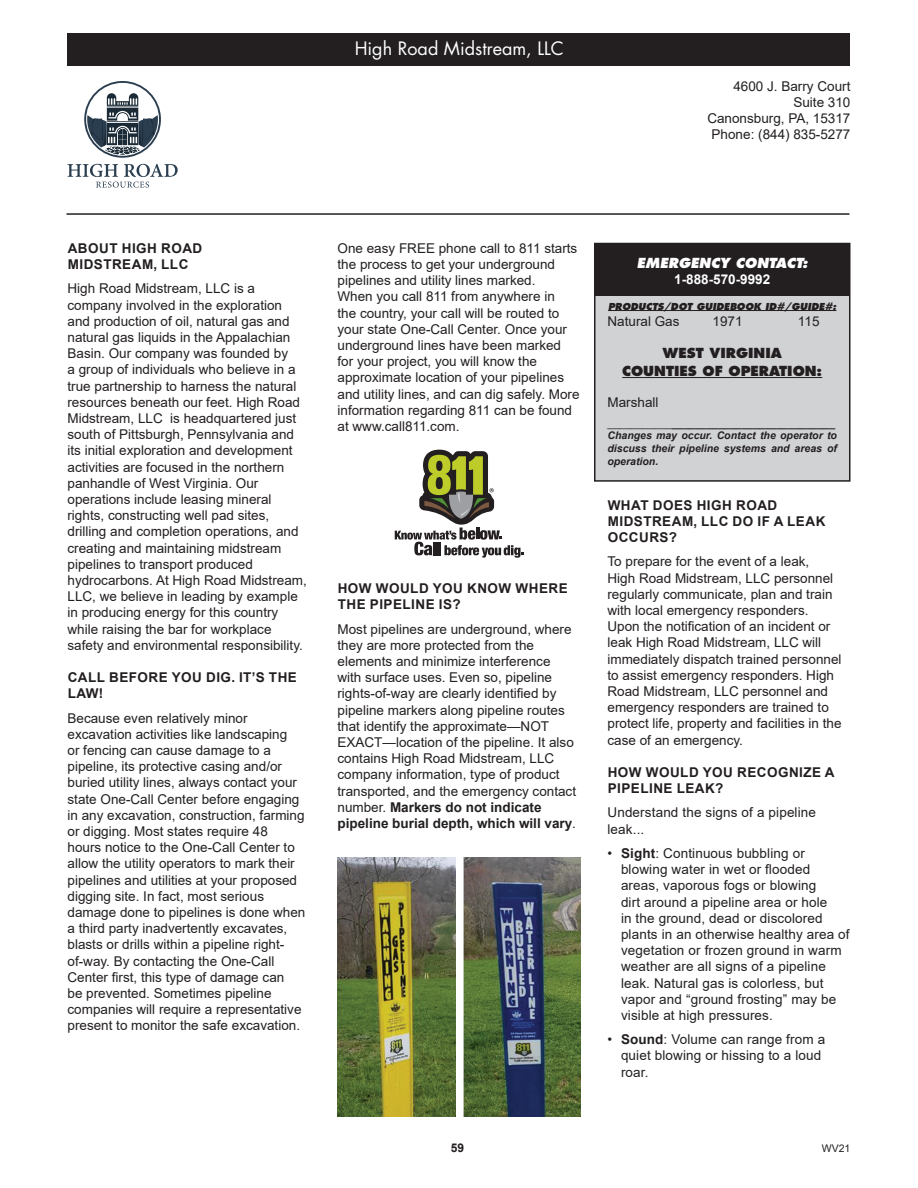
<style>
.page{position:relative;width:918px;height:1188px;background:#fff}
.page>*{position:absolute;margin:0;border:0;box-sizing:border-box;transform-origin:0 0}
.t1{font:18px "Futura";color:#fff}
.t2{font:13.5px/16.2px "Arial";color:#231f20}
.t3{font:700 13.5px/16.2px "Arial";letter-spacing:.035em;color:#231f20}
.t4{font:800 13.5px "Futura";color:#231f20}
.t5{font:italic 800 13.5px "Futura";color:#fff}
.t6{font:700 13.5px "Arial";color:#fff}
.t7{font:700 12px "Arial";color:#231f20}
.t8{font:italic 700 10.5px/12.6px "Arial";color:#231f20;text-align:justify}
.t9{font:10.5px "Arial";color:#231f20}
.t10{font:italic 800 9.3px "Futura";color:#231f20}
.s1{font-weight:700}
.s2{font-weight:400;font-style:normal}
</style>
<div class="page">
<hr style="left:67px;top:213px;width:783px;height:2px;background:#231f20">
<div style="left:68px;top:34px;width:782px;height:32px;background:#231f20"></div>
<div style="left:595px;top:244px;width:255px;height:237px;background:#d1d2d4"></div>
<div style="left:594px;top:243px;width:256px;height:239px;border:2px solid #231f20"></div>
<div style="left:594px;top:243px;width:256px;height:52px;background:#231f20"></div>
<hr style="left:608px;top:310px;width:228px;height:1px;background:#231f20">
<hr style="left:622px;top:377px;width:200px;height:1px;background:#231f20">
<svg style="left:68px;top:164px;width:110px;height:24px"></svg>
<svg style="left:84px;top:81px;width:77px;height:77px"></svg>
<svg style="left:395px;top:450px;width:128px;height:108px"></svg>
<img style="left:338px;top:858px;width:242px;height:259px">
<p class="t1" style="left:355px;top:37px;width:211px">High Road Midstream, LLC</p>
<p class="t2" style="left:733px;top:78px;width:119px">4600 J. Barry Court</p>
<p class="t2" style="left:793px;top:94px;width:59px">Suite 310</p>
<p class="t2" style="left:707px;top:110px;width:145px">Canonsburg, PA, 15317</p>
<p class="t2" style="left:712px;top:127px;width:140px">Phone: (844) 835-5277</p>
<p class="t3" style="left:68px;top:240px;width:136px">ABOUT HIGH ROAD<br>MIDSTREAM, LLC</p>
<p class="t2" style="left:68px;top:280px;width:241px">High Road Midstream, LLC is a company involved in the exploration and production of oil, natural gas and natural gas liquids in the Appalachian Basin. Our company was founded by<br>a group of individuals who believe in a true partnership to harness the natural resources beneath our feet. High Road Midstream, LLC is headquartered just south of Pittsburgh, Pennsylvania and its initial exploration and development activities are focused in the northern panhandle of West Virginia. Our operations include leasing mineral rights, constructing well pad sites, drilling and completion operations, and creating and maintaining midstream pipelines to transport produced hydrocarbons. At High Road Midstream, LLC, we believe in leading by example in producing energy for this country while raising the bar for workplace safety and environmental responsibility.</p>
<p class="t3" style="left:68px;top:669px;width:231px">CALL BEFORE YOU DIG. IT’S THE<br>LAW!</p>
<p class="t2" style="left:68px;top:710px;width:239px">Because even relatively minor excavation activities like landscaping<br>or fencing can cause damage to a pipeline, its protective casing and/or buried utility lines, always contact your state One-Call Center before engaging in any excavation, construction, farming or digging. Most states require 48<br>hours notice to the One-Call Center to allow the utility operators to mark their pipelines and utilities at your proposed digging site. In fact, most serious damage done to pipelines is done when a third party inadvertently excavates, blasts or drills within a pipeline right&shy;of-way. By contacting the One-Call Center first, this type of damage can<br>be prevented. Sometimes pipeline companies will require a representative present to monitor the safe excavation.</p>
<p class="t2" style="left:338px;top:240px;width:244px">One easy FREE phone call to 811 starts the process to get your underground pipelines and utility lines marked.<br>When you call 811 from anywhere in<br>the country, your call will be routed to your state One-Call Center. Once your underground lines have been marked for your project, you will know the approximate location of your pipelines and utility lines, and can dig safely. More information regarding 811 can be found at www.call811.com.</p>
<p class="t3" style="left:338px;top:580px;width:231px">HOW WOULD YOU KNOW WHERE<br>THE PIPELINE IS?</p>
<p class="t2" style="left:338px;top:621px;width:240px">Most pipelines are underground, where they are more protected from the elements and minimize interference with surface uses. Even so, pipeline rights-of-way are clearly identified by pipeline markers along pipeline routes that identify the approximate—NOT EXACT—location of the pipeline. It also contains High Road Midstream, LLC company information, type of product transported, and the emergency contact number. <span class="s1">Markers do not indicate pipeline burial depth, which will vary</span>.</p>
<p class="t5" style="left:637px;top:254px;width:172px">EMERGENCY CONTACT:</p>
<p class="t6" style="left:674px;top:270px;width:98px">1-888-570-9992</p>
<p class="t10" style="left:608px;top:300px;width:230px">PRODUCTS/DOT GUIDEBOOK ID#/GUIDE#:</p>
<p class="t2" style="left:608px;top:313px;width:74px">Natural Gas</p>
<p class="t2" style="left:713px;top:313px;width:32px">1971</p>
<p class="t2" style="left:798px;top:313px;width:23px">115</p>
<p class="t4" style="left:663px;top:345px;width:121px">WEST VIRGINIA</p>
<p class="t4" style="left:622px;top:363px;width:202px">COUNTIES OF OPERATION:</p>
<p class="t2" style="left:608px;top:394px;width:53px">Marshall</p>
<p class="t8" style="left:608px;top:417px;width:229px"><span class="s2">___________</span>____________________________</p>
<p class="t8" style="left:608px;top:430px;width:231px">Changes may occur. Contact the operator to discuss their pipeline systems and areas of operation.</p>
<p class="t3" style="left:608px;top:497px;width:219px">WHAT DOES HIGH ROAD<br>MIDSTREAM, LLC DO IF A LEAK<br>OCCURS?</p>
<p class="t2" style="left:608px;top:553px;width:236px">To prepare for the event of a leak,<br>High Road Midstream, LLC personnel regularly communicate, plan and train with local emergency responders.<br>Upon the notification of an incident or leak High Road Midstream, LLC will immediately dispatch trained personnel to assist emergency responders. High Road Midstream, LLC personnel and emergency responders are trained to protect life, property and facilities in the case of an emergency.</p>
<p class="t3" style="left:608px;top:764px;width:228px">HOW WOULD YOU RECOGNIZE A<br>PIPELINE LEAK?</p>
<p class="t2" style="left:608px;top:805px;width:210px">Understand the signs of a pipeline leak...</p>
<p class="t2" style="left:621px;top:845px;width:230px;text-indent:-14px">• <span class="s1">Sight</span>: Continuous bubbling or blowing water in wet or flooded areas, vaporous fogs or blowing<br>dirt around a pipeline area or hole<br>in the ground, dead or discolored plants in an otherwise healthy area of vegetation or frozen ground in warm weather are all signs of a pipeline leak. Natural gas is colorless, but vapor and “ground frosting” may be visible at high pressures.</p>
<p class="t2" style="left:621px;top:1031px;width:206px;text-indent:-14px">• <span class="s1">Sound</span>: Volume can range from a quiet blowing or hissing to a loud roar.</p>
<p class="t7" style="left:451px;top:1139px;width:15px">59</p>
<p class="t9" style="left:822px;top:1141px;width:30px">WV21</p>
</div>
